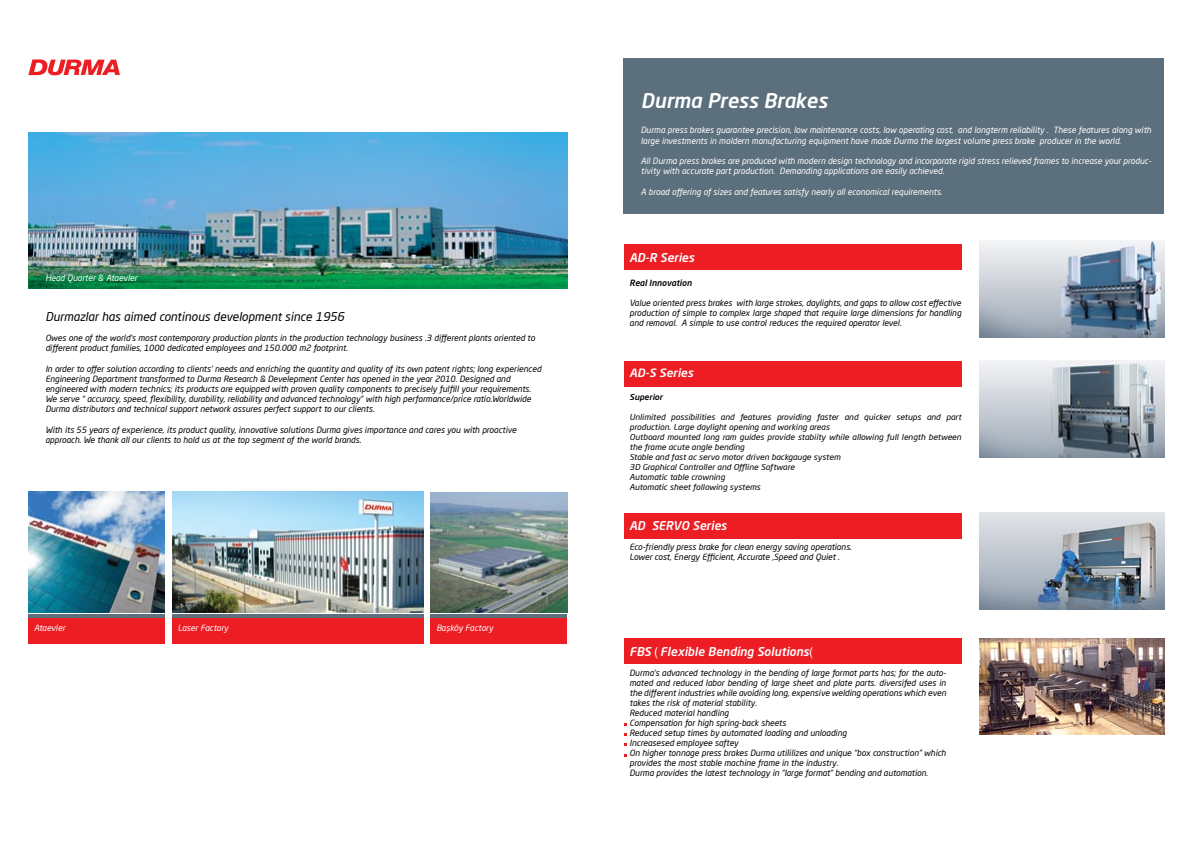
<style>
.page{position:relative;width:1191px;height:842px;background:#fff}
.page>*{position:absolute;margin:0;border:0;box-sizing:border-box;transform-origin:0 0}
.t1{font:italic 500 20px "Neo Sans";color:#fff}
.t2{font:italic 500 12px "Neo Sans";color:#fff}
.t3{font:italic 12px "Neo Sans Pro";color:#000}
.t4{font:italic 500 11.4px "Neo Sans";color:#fff;scale:1.05 1}
.t5{font:italic 8.5px/10px "Neo Sans Pro";color:#000}
.t6{font:italic 8.5px/10.2px "Neo Sans Pro";color:#fff}
.t7{font:italic 500 8.5px "Neo Sans";color:#000}
.t8{font:italic 8.1px/10px "Neo Sans Pro";color:#000;scale:1.05 1}
.t9{font:italic 500 8.1px "Neo Sans";color:#000;scale:1.05 1}
</style>
<div class="page">
<img style="left:28px;top:132px;width:539px;height:156px">
<img style="left:28px;top:492px;width:137px;height:120px">
<img style="left:172px;top:492px;width:251px;height:120px">
<img style="left:430px;top:492px;width:137px;height:120px">
<div style="left:28px;top:614px;width:137px;height:8px;background:#5c6f7c"></div>
<div style="left:28px;top:618px;width:137px;height:25px;background:#ed1d24"></div>
<div style="left:431px;top:614px;width:136px;height:8px;background:#5c6f7c"></div>
<div style="left:431px;top:618px;width:136px;height:25px;background:#ed1d24"></div>
<div style="left:172px;top:614px;width:251px;height:8px;background:#5c6f7c"></div>
<div style="left:172px;top:618px;width:251px;height:25px;background:#ed1d24"></div>
<svg style="left:28px;top:59px;width:92px;height:17px"></svg>
<div style="left:624px;top:58px;width:540px;height:156px;background:#5c6f7c"></div>
<img style="left:979px;top:241px;width:185px;height:96px">
<div style="left:624px;top:245px;width:337px;height:25px;background:#ed1d24"></div>
<img style="left:979px;top:361px;width:185px;height:96px">
<div style="left:624px;top:361px;width:337px;height:25px;background:#ed1d24"></div>
<img style="left:979px;top:513px;width:185px;height:96px">
<div style="left:624px;top:513px;width:337px;height:25px;background:#ed1d24"></div>
<img style="left:979px;top:638px;width:185px;height:97px">
<div style="left:624px;top:638px;width:337px;height:26px;background:#ed1d24"></div>
<p class="t6" style="left:45px;top:273px;width:93px">Head Quarter &amp; Ataevler</p>
<h2 class="t3" style="left:45px;top:309px;width:301px">Durmazlar has aimed continous development since 1956</h2>
<p class="t5" style="left:45px;top:333px;width:491px">Owes one of the world’s most contemporary production plants in the production technology business .3 different plants oriented to different product families, 1000 dedicated employees and 150.000 m2 footprint.</p>
<p class="t5" style="left:45px;top:363px;width:497px">In order to offer solution according to clients’ needs and enriching the quantity and quality of its own patent rights; long experienced Engineering Department transformed to Durma Research &amp; Develepment Center has opened in the year 2010. Designed and engineered with modern technics; its products are equipped with proven quality components to precisely fulfill your requirements.<br>We serve “ accuracy, speed, flexibility, durability, reliability and advanced technology” with high performance/price ratio.Worldwide Durma distributors and technical support network assures perfect support to our clients.</p>
<p class="t5" style="left:45px;top:424px;width:473px">With its 55 years of experience, its product quality, innovative solutions Durma gives importance and cares you with proactive approach. We thank all our clients to hold us at the top segment of the world brands.</p>
<p class="t6" style="left:34px;top:622px;width:33px">Ataevler</p>
<p class="t6" style="left:178px;top:622px;width:52px">Laser Factory</p>
<p class="t6" style="left:436px;top:622px;width:59px">Başköy Factory</p>
<h1 class="t1" style="left:641px;top:92px;width:188px">Durma Press Brakes</h1>
<p class="t6" style="left:641px;top:125px;width:512px">Durma press brakes guarantee precision, low maintenance costs, low operating cost, and longterm reliability . These features along with large investments in moldern manufacturing equipment have made Durma the largest volume press brake producer in the world.</p>
<p class="t6" style="left:641px;top:156px;width:512px">All Durma press brakes are produced with modern design technology and incorporate rigid stress relieved frames to increase your produc&shy;tivity with accurate part production. Demanding applications are easily achieved.</p>
<p class="t6" style="left:641px;top:186px;width:303px">A broad offering of sizes and features satisfy nearly all economical requirements.</p>
<h2 class="t2" style="left:629px;top:252px;width:66px">AD-R Series</h2>
<p class="t7" style="left:629px;top:279px;width:64px">Real Innovation</p>
<p class="t5" style="left:629px;top:298px;width:333px;text-align:justify">Value oriented press brakes with large strokes, daylights, and gaps to allow cost effective production of simple to complex large shaped that require large dimensions for handling and removal. A simple to use control reduces the required operator level.</p>
<h3 class="t4" style="left:629px;top:369px;width:62px">AD-S Series</h3>
<p class="t9" style="left:629px;top:394px;width:33px">Superior</p>
<p class="t8" style="left:629px;top:412px;width:317px">Unlimited possibilities and features providing faster and quicker setups and part production. Large daylight opening and working areas<br>Outboard mounted long ram guides provide stabiity while allowing full length between the frame acute angle bending<br>Stable and fast ac servo motor driven backgauge system<br>3D Graphical Controller and Offline Software<br>Automatic table crowning<br>Automatic sheet following systems</p>
<h2 class="t2" style="left:629px;top:521px;width:99px">AD SERVO Series</h2>
<p class="t5" style="left:629px;top:542px;width:224px">Eco-friendly press brake for clean energy saving operations.<br>Lower cost, Energy Efficient, Accurate ,Speed and Quiet .</p>
<h2 class="t2" style="left:629px;top:647px;width:181px">FBS (Flexible Bending Solutions</h2>
<p class="t5" style="left:629px;top:668px;width:318px">Durma’s advanced technology in the bending of large format parts has; for the auto&shy;mated and reduced labor bending of large sheet and plate parts. diversifed uses in the different industries while avoiding long, expensive welding operations which even takes the risk of material stability.<br>Reduced material handling<br>Compensation for high spring-back sheets<br>Reduced setup times by automated loading and unloading<br>Increasesed employee saftey<br>On higher tonnage press brakes Durma utililizes and unique “box construction” which provides the most stable machine frame in the industry.<br>Durma provides the latest technology in “large format” bending and automation.</p>
</div>
